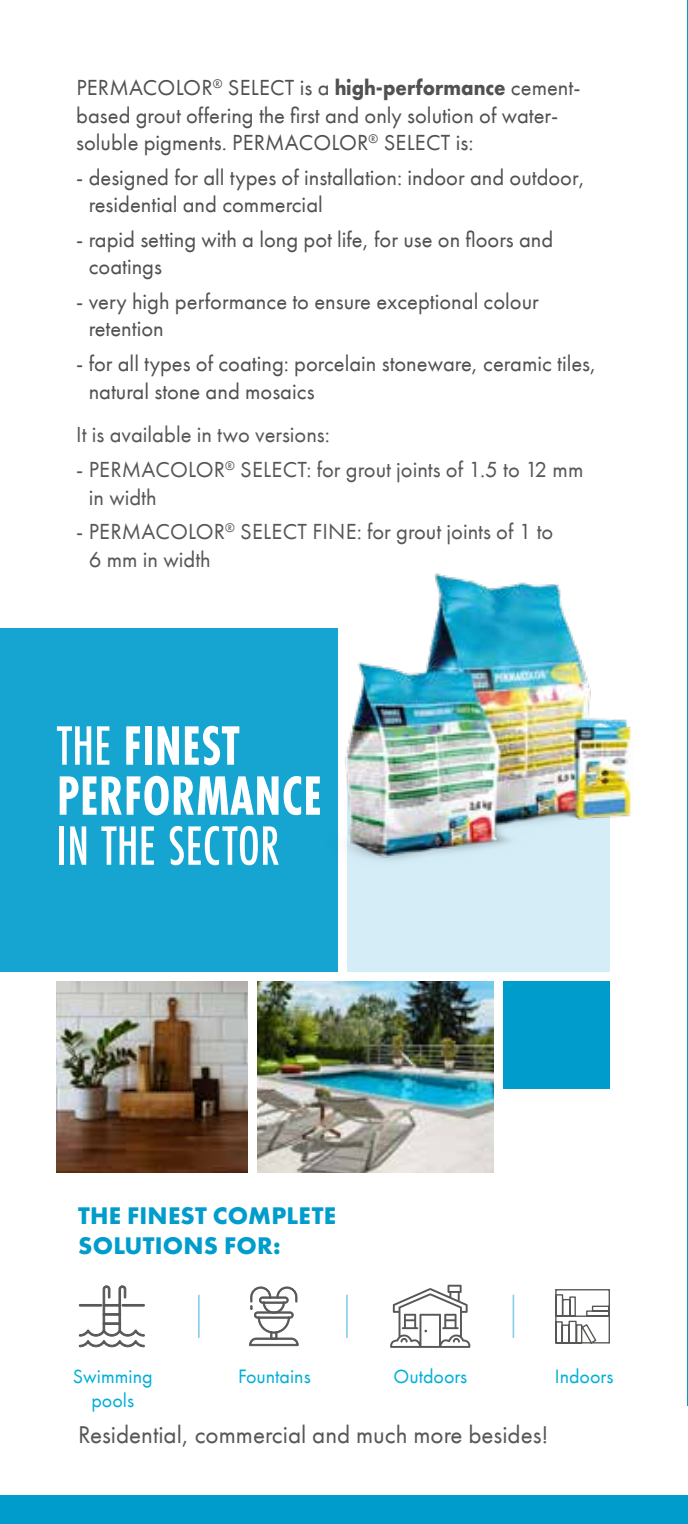
<style>
.page{position:relative;width:688px;height:1524px;background:#fff}
.page>*{position:absolute;margin:0;border:0;box-sizing:border-box;transform-origin:0 0}
.t1{font:700 57.5px/50px "Futura PT Cond";letter-spacing:.01em;color:#fff;scale:.9 1}
.t2{font:500 57.5px "Futura PT Cond";letter-spacing:.01em;color:#fff;scale:.9 1}
.t3{font:25px "Futura PT";color:#575756}
.t4{font:700 25px/30px "Futura PT";letter-spacing:.01em;color:#009dcc}
.t5{font:22.5px/27.5px "Futura PT";color:#525050}
.t6{font:22.5px/27.5px "Futura PT";color:#575756}
.t7{font:20px "Futura PT";color:#00afd8}
.s1{font-weight:700}
.s2{font-weight:500}
</style>
<div class="page">
<hr style="left:687px;top:0;width:1px;height:1405px;background:#009dcc">
<img style="left:57px;top:981px;width:190px;height:191px">
<div style="left:347px;top:780px;width:262px;height:192px;background:#d4edf7"></div>
<img style="left:257px;top:981px;width:236px;height:191px">
<div style="left:502px;top:981px;width:107px;height:107px;background:#009dcc"></div>
<div style="left:0;top:628px;width:338px;height:344px;background:#15a5d0"></div>
<div style="left:0;top:1495px;width:687px;height:29px;background:#009dcc"></div>
<hr style="left:198px;top:1294px;width:1px;height:44px;background:#85cfe9">
<hr style="left:512px;top:1294px;width:2px;height:44px;background:#85cfe9">
<hr style="left:346px;top:1294px;width:1px;height:44px;background:#85cfe9">
<svg style="left:555px;top:1289px;width:55px;height:55px"></svg>
<svg style="left:390px;top:1284px;width:80px;height:64px"></svg>
<svg style="left:79px;top:1285px;width:66px;height:62px"></svg>
<svg style="left:249px;top:1286px;width:49px;height:61px"></svg>
<img style="left:345px;top:573px;width:286px;height:296px">
<p class="t5" style="left:76px;top:74px;width:505px">PERMACOLOR<sup>®</sup> SELECT is a <span class="s1">high-performance</span> cement&shy;based grout offering the first and only solution of water&shy;soluble pigments. PERMACOLOR<sup>®</sup> SELECT is:</p>
<p class="t5" style="left:89px;top:163px;width:497px;text-indent:-12px">- designed for all types of installation: indoor and outdoor, residential and commercial</p>
<p class="t5" style="left:89px;top:225px;width:466px;text-indent:-12px">- rapid setting with a long pot life, for use on floors and coatings</p>
<p class="t5" style="left:89px;top:288px;width:451px;text-indent:-12px">- very high performance to ensure exceptional colour retention</p>
<p class="t5" style="left:89px;top:350px;width:509px;text-indent:-12px">- for all types of coating: porcelain stoneware, ceramic tiles, natural stone and mosaics</p>
<p class="t6" style="left:76px;top:421px;width:255px">It is available in two versions:</p>
<p class="t6" style="left:89px;top:456px;width:496px;text-indent:-13px">- PERMACOLOR<sup>®</sup> SELECT: for grout joints of 1.5 to 12 mm in width</p>
<p class="t6" style="left:89px;top:518px;width:466px;text-indent:-13px">- PERMACOLOR<sup>®</sup> SELECT FINE: for grout joints of 1 to<br>6 mm in width</p>
<h1 class="t1" style="left:57px;top:721px;width:295px"><span class="s2">THE</span> FINEST<br>PERFORMANCE</h1>
<h1 class="t2" style="left:57px;top:812px;width:249px">IN THE SECTOR</h1>
<p class="t4" style="left:78px;top:1200px;width:259px">THE FINEST COMPLETE<br>SOLUTIONS FOR:</p>
<p class="t7" style="left:73px;top:1364px;width:81px">Swimming</p>
<p class="t7" style="left:393px;top:1364px;width:75px">Outdoors</p>
<p class="t7" style="left:554px;top:1364px;width:60px">Indoors</p>
<p class="t7" style="left:91px;top:1388px;width:44px">pools</p>
<p class="t7" style="left:238px;top:1364px;width:74px">Fountains</p>
<p class="t3" style="left:78px;top:1420px;width:472px">Residential, commercial and much more besides!</p>
</div>
